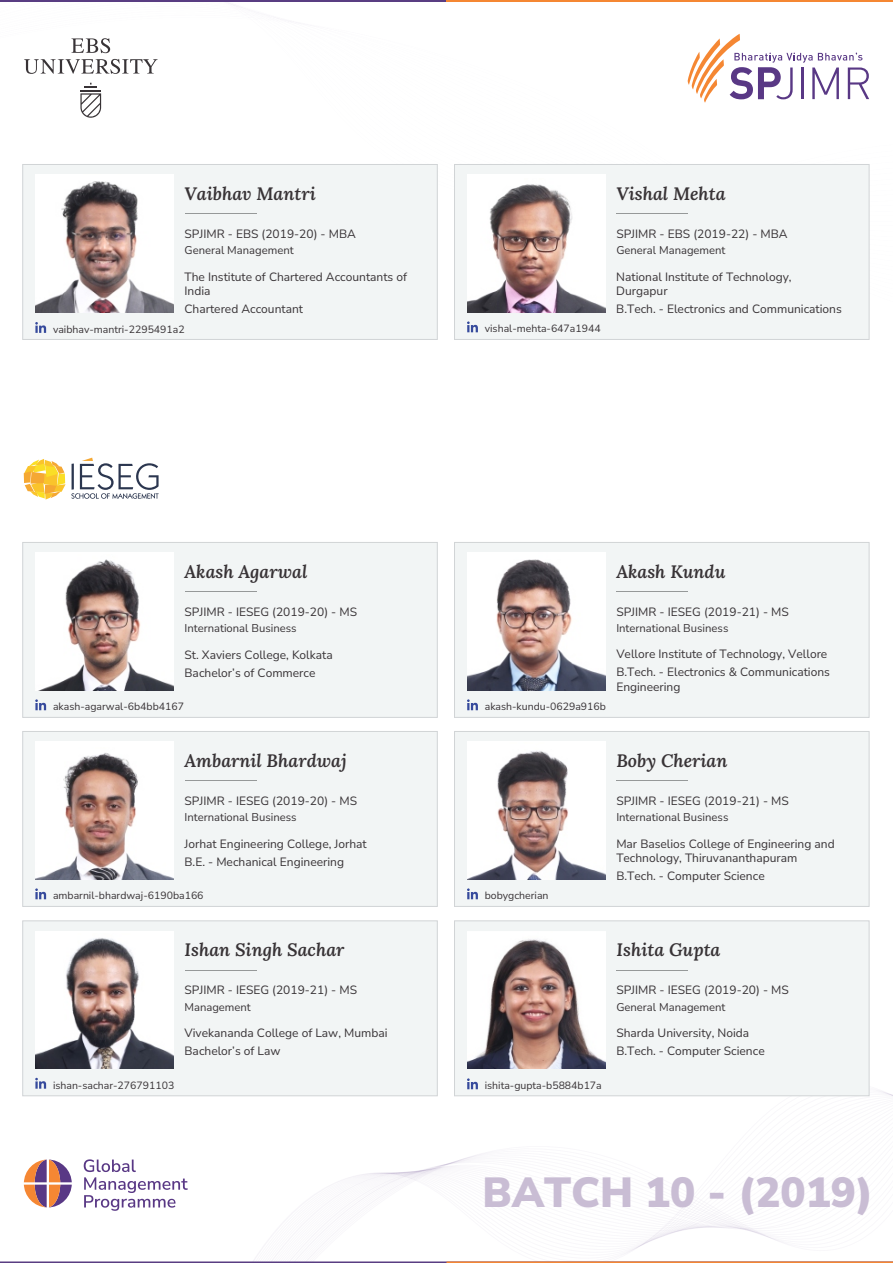
<style>
.page{position:relative;width:893px;height:1263px;background:#fff}
.page>*{position:absolute;margin:0;border:0;box-sizing:border-box;transform-origin:0 0}
.t1{font:900 42px "Nunito Sans";color:#c9bdd4}
.t2{font:italic 600 18px "Lora";color:#383336}
.t3{font:12px/18px "Nunito Sans";color:#383336}
.t4{font:11.25px "Nunito Sans";color:#383336}
.t5{font:10.5px "Nunito Sans";color:#383336}
</style>
<div class="page">
<div style="left:22px;top:920px;width:416px;height:176px;background:#f2f5f5"></div>
<hr style="left:185px;top:970px;width:71px;height:1px;background:#969999">
<div style="left:35px;top:931px;width:139px;height:137px;background:#fff"></div>
<img style="left:35px;top:938px;width:139px;height:130px">
<svg style="left:35px;top:1077px;width:11px;height:12px"></svg>
<svg style="left:258px;top:947px;width:635px;height:314px"></svg>
<hr style="left:0;top:1261px;width:893px;height:2px;background:#593d82">
<hr style="left:446px;top:1261px;width:447px;height:2px;background:#f58733">
<hr style="left:0;top:0;width:893px;height:1px;background:#593d82">
<hr style="left:446px;top:0;width:447px;height:1px;background:#f58733">
<svg style="left:84px;top:1159px;width:104px;height:52px"></svg>
<svg style="left:24px;top:1159px;width:48px;height:48px"></svg>
<hr style="left:23px;top:1182px;width:50px;height:2px;background:#fff">
<hr style="left:47px;top:1158px;width:2px;height:50px;background:#fff">
<svg style="left:687px;top:34px;width:182px;height:69px"></svg>
<svg style="left:24px;top:59px;width:134px;height:15px"></svg>
<svg style="left:71px;top:38px;width:39px;height:15px"></svg>
<svg style="left:80px;top:83px;width:21px;height:35px"></svg>
<svg style="left:24px;top:458px;width:135px;height:42px"></svg>
<div style="left:454px;top:164px;width:416px;height:176px;background:#f2f5f5"></div>
<hr style="left:616px;top:213px;width:72px;height:1px;background:#969999">
<div style="left:467px;top:175px;width:138px;height:137px;background:#fff"></div>
<img style="left:467px;top:184px;width:138px;height:128px">
<svg style="left:467px;top:321px;width:11px;height:11px"></svg>
<div style="left:22px;top:164px;width:416px;height:176px;background:#f2f5f5"></div>
<hr style="left:185px;top:213px;width:71px;height:1px;background:#969999">
<img style="left:35px;top:175px;width:139px;height:137px">
<svg style="left:35px;top:322px;width:11px;height:11px"></svg>
<div style="left:22px;top:731px;width:416px;height:176px;background:#f2f5f5"></div>
<hr style="left:185px;top:780px;width:71px;height:1px;background:#969999">
<div style="left:35px;top:741px;width:139px;height:138px;background:#fff"></div>
<img style="left:35px;top:753px;width:139px;height:126px">
<svg style="left:35px;top:888px;width:11px;height:11px"></svg>
<div style="left:454px;top:542px;width:416px;height:176px;background:#f2f5f5"></div>
<hr style="left:616px;top:591px;width:72px;height:1px;background:#969999">
<img style="left:467px;top:552px;width:138px;height:138px">
<svg style="left:467px;top:699px;width:11px;height:11px"></svg>
<div style="left:22px;top:542px;width:416px;height:176px;background:#f2f5f5"></div>
<hr style="left:185px;top:591px;width:71px;height:1px;background:#969999">
<img style="left:35px;top:554px;width:139px;height:136px">
<svg style="left:35px;top:699px;width:11px;height:11px"></svg>
<div style="left:454px;top:731px;width:416px;height:176px;background:#f2f5f5"></div>
<hr style="left:616px;top:780px;width:72px;height:1px;background:#969999">
<img style="left:467px;top:742px;width:138px;height:137px">
<svg style="left:467px;top:888px;width:11px;height:11px"></svg>
<div style="left:454px;top:920px;width:416px;height:176px;background:#f2f5f5"></div>
<hr style="left:616px;top:970px;width:72px;height:1px;background:#969999">
<img style="left:467px;top:931px;width:138px;height:137px">
<svg style="left:467px;top:1078px;width:11px;height:11px"></svg>
<p class="t2" style="left:185px;top:181px;width:133px">Vaibhav Mantri</p>
<p class="t3" style="left:185px;top:225px;width:173px">SPJIMR - EBS (2019-20) - MBA</p>
<p class="t4" style="left:185px;top:243px;width:111px">General Management</p>
<p class="t3" style="left:185px;top:270px;width:224px;line-height:14.4px">The Institute of Chartered Accountants of<br>India</p>
<p class="t3" style="left:185px;top:300px;width:120px">Chartered Accountant</p>
<p class="t5" style="left:53px;top:322px;width:133px">vaibhav-mantri-2295491a2</p>
<p class="t5" style="left:485px;top:322px;width:117px">vishal-mehta-647a1944</p>
<p class="t2" style="left:616px;top:181px;width:111px">Vishal Mehta</p>
<p class="t3" style="left:616px;top:225px;width:173px">SPJIMR - EBS (2019-22) - MBA</p>
<p class="t4" style="left:616px;top:243px;width:111px">General Management</p>
<p class="t3" style="left:616px;top:269px;width:177px;line-height:14.4px">National Institute of Technology,<br>Durgapur</p>
<p class="t3" style="left:616px;top:300px;width:227px">B.Tech. - Electronics and Communications</p>
<p class="t2" style="left:185px;top:559px;width:124px">Akash Agarwal</p>
<p class="t3" style="left:185px;top:603px;width:174px">SPJIMR - IESEG (2019-20) - MS</p>
<p class="t4" style="left:185px;top:621px;width:114px">International Business</p>
<p class="t3" style="left:185px;top:646px;width:150px">St. Xaviers College, Kolkata<br>Bachelor’s of Commerce</p>
<p class="t5" style="left:53px;top:700px;width:133px">akash-agarwal-6b4bb4167</p>
<p class="t2" style="left:185px;top:748px;width:163px">Ambarnil Bhardwaj</p>
<p class="t3" style="left:185px;top:792px;width:174px">SPJIMR - IESEG (2019-20) - MS</p>
<p class="t4" style="left:185px;top:810px;width:114px">International Business</p>
<p class="t3" style="left:185px;top:834px;width:184px">Jorhat Engineering College, Jorhat<br>B.E. - Mechanical Engineering</p>
<p class="t5" style="left:53px;top:888px;width:152px">ambarnil-bhardwaj-6190ba166</p>
<p class="t2" style="left:185px;top:938px;width:161px">Ishan Singh Sachar</p>
<p class="t3" style="left:185px;top:981px;width:174px">SPJIMR - IESEG (2019-21) - MS</p>
<p class="t4" style="left:185px;top:999px;width:68px">Management</p>
<p class="t5" style="left:53px;top:1078px;width:123px">ishan-sachar-276791103</p>
<p class="t3" style="left:185px;top:1024px;width:205px">Vivekananda College of Law, Mumbai<br>Bachelor’s of Law</p>
<p class="t2" style="left:616px;top:559px;width:111px">Akash Kundu</p>
<p class="t3" style="left:616px;top:603px;width:174px">SPJIMR - IESEG (2019-21) - MS</p>
<p class="t4" style="left:616px;top:621px;width:114px">International Business</p>
<p class="t5" style="left:485px;top:699px;width:123px">akash-kundu-0629a916b</p>
<p class="t3" style="left:616px;top:645px;width:215px">Vellore Institute of Technology, Vellore<br>B.Tech. - Electronics &amp; Communications</p>
<p class="t3" style="left:616px;top:678px;width:66px">Engineering</p>
<p class="t5" style="left:485px;top:889px;width:65px">bobygcherian</p>
<p class="t2" style="left:616px;top:748px;width:113px">Boby Cherian</p>
<p class="t3" style="left:616px;top:792px;width:174px">SPJIMR - IESEG (2019-21) - MS</p>
<p class="t4" style="left:616px;top:810px;width:114px">International Business</p>
<p class="t3" style="left:616px;top:836px;width:220px;line-height:14.4px">Mar Baselios College of Engineering and<br>Technology, Thiruvananthapuram</p>
<p class="t3" style="left:616px;top:867px;width:150px">B.Tech. - Computer Science</p>
<p class="t5" style="left:485px;top:1079px;width:119px">ishita-gupta-b5884b17a</p>
<p class="t2" style="left:617px;top:938px;width:105px">Ishita Gupta</p>
<p class="t3" style="left:616px;top:981px;width:174px">SPJIMR - IESEG (2019-20) - MS</p>
<p class="t4" style="left:616px;top:999px;width:111px">General Management</p>
<p class="t3" style="left:616px;top:1024px;width:150px">Sharda University, Noida<br>B.Tech. - Computer Science</p>
<p class="t1" style="left:483px;top:1164px;width:392px">BATCH 10 - (2019)</p>
</div>
